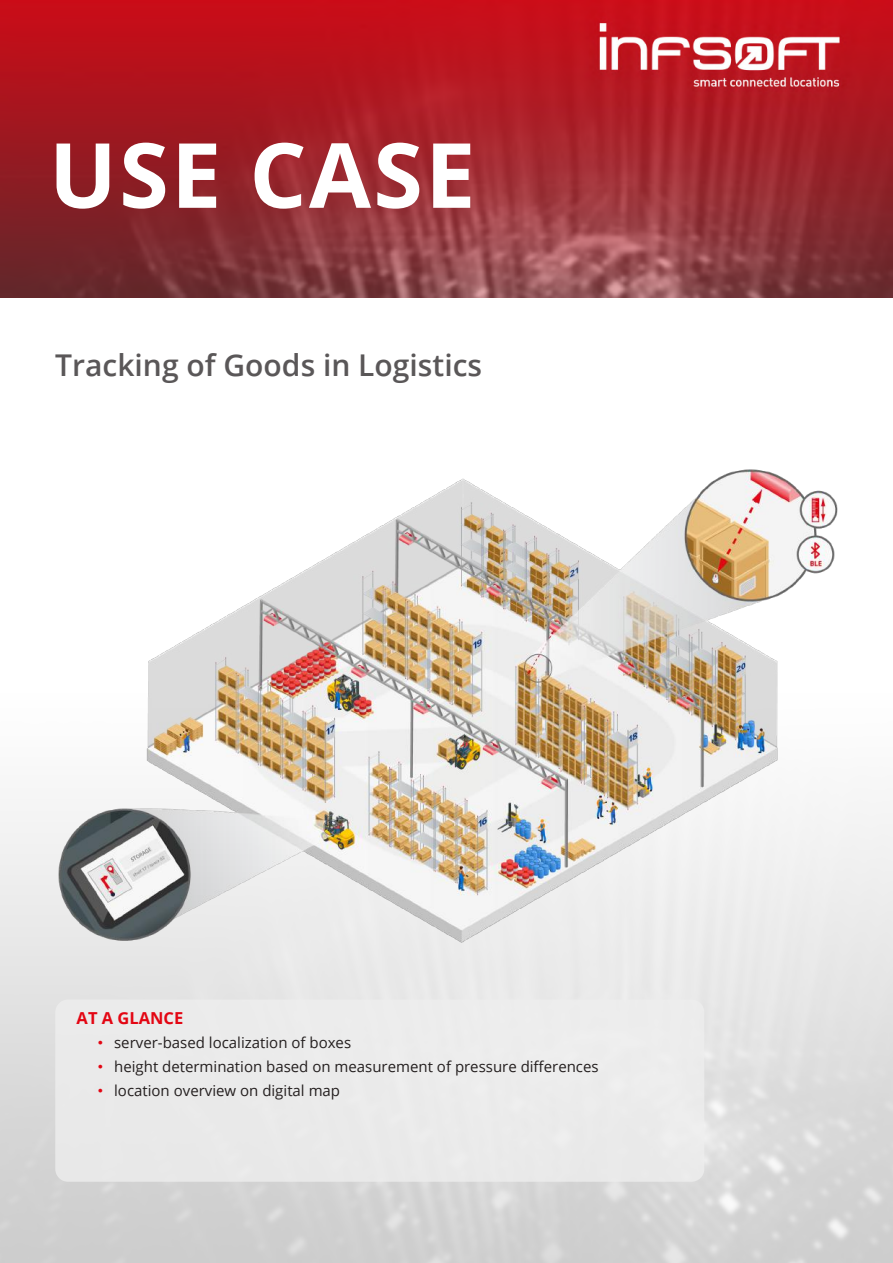
<style>
.page{position:relative;width:893px;height:1263px;background:#fff}
.page>*{position:absolute;margin:0;border:0;box-sizing:border-box;transform-origin:0 0}
.t1{font:700 90px "Open Sans";letter-spacing:.025em;color:#fff}
.t2{font:600 30px "Open Sans";color:#5a5758}
.t3{font:700 16.5px "Open Sans";color:#e30613}
.t4{font:15px "Open Sans";color:#241f1f}
.s1{font-family:"Arial";color:#e30613}
</style>
<div class="page">
<img style="left:0;top:0;width:893px;height:298px">
<div style="left:55px;top:999px;width:649px;height:183px;background:#eee;border-radius:13px"></div>
<img style="left:55px;top:469px;width:783px;height:482px">
<h1 class="t1" style="left:49px;top:112px;width:428px">USE CASE</h1>
<h2 class="t2" style="left:55px;top:345px;width:428px">Tracking of Goods in Logistics</h2>
<p class="t3" style="left:77px;top:1006px;width:108px">AT A GLANCE</p>
<p class="t4" style="left:98px;top:1032px;width:255px"><span class="s1">•</span> server-based localization of boxes</p>
<p class="t4" style="left:98px;top:1056px;width:502px"><span class="s1">•</span> height determination based on measurement of pressure differences</p>
<p class="t4" style="left:98px;top:1080px;width:244px"><span class="s1">•</span> location overview on digital map</p>
</div>
